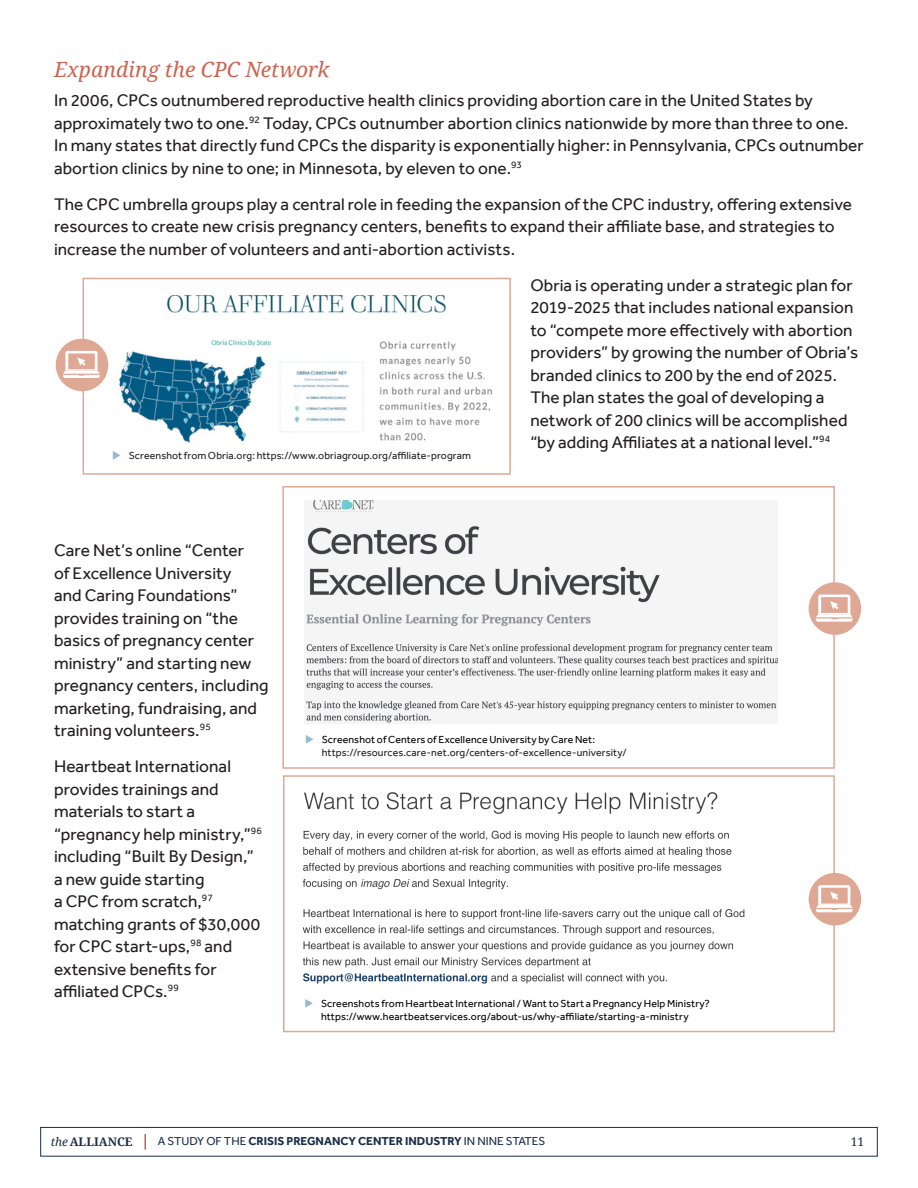
<style>
.page{position:relative;width:918px;height:1188px;background:#fff}
.page>*{position:absolute;margin:0;border:0;box-sizing:border-box;transform-origin:0 0}
.Subhead{font:italic 21px "Droid Serif";letter-spacing:-.005em;color:#cd6351}
.Report_Body{font:17.25px/22.5px "Effra";letter-spacing:.005em;color:#231f20}
.t1{font:12px "Droid Serif";color:#1a2d48}
.t2{font:700 11.85px "Effra";color:#1a2d48}
.t3{font:700 11.85px "Droid Serif";color:#1a2d48}
.t4{font:10.5px/12.6px "Effra";letter-spacing:.01em;color:#231f20}
.t5{font:10.5px/12.6px "Effra";letter-spacing:.01em;color:#000}
.s1{color:#000}
.s2{font-weight:400;font-style:italic}
.s3{font-weight:400}
</style>
<div class="page">
<div style="left:40px;top:1127px;width:838px;height:29px;border:1px solid #1a2d48"></div>
<svg style="left:145px;top:1134px;width:1px;height:16px"></svg>
<svg style="left:82px;top:277px;width:429px;height:198px"></svg>
<div style="left:56px;top:339px;width:52px;height:52px;background:#dfa895;border-radius:50%"></div>
<svg style="left:63px;top:351px;width:37px;height:27px"></svg>
<svg style="left:282px;top:486px;width:553px;height:283px"></svg>
<div style="left:809px;top:582px;width:52px;height:53px;background:#dfa895;border-radius:50%"></div>
<svg style="left:816px;top:595px;width:37px;height:27px"></svg>
<svg style="left:283px;top:775px;width:553px;height:258px"></svg>
<div style="left:809px;top:873px;width:52px;height:52px;background:#dfa895;border-radius:50%"></div>
<svg style="left:816px;top:885px;width:37px;height:27px"></svg>
<svg style="left:113px;top:450px;width:8px;height:9px"></svg>
<svg style="left:306px;top:735px;width:8px;height:9px"></svg>
<svg style="left:305px;top:999px;width:8px;height:8px"></svg>
<p class="Subhead" style="left:54px;top:55px;width:277px">Expanding the CPC Network</p>
<p class="Report_Body" style="left:54px;top:89px;width:811px">In 2006, CPCs outnumbered reproductive health clinics providing abortion care in the United States by approximately two to one.<sup>92</sup> Today, CPCs outnumber abortion clinics nationwide by more than three to one.<br>In many states that directly fund CPCs the disparity is exponentially higher: in Pennsylvania, CPCs outnumber abortion clinics by nine to one; in Minnesota, by eleven to one.<sup>93</sup></p>
<p class="Report_Body" style="left:54px;top:192px;width:800px">The CPC umbrella groups play a central role in feeding the expansion of the CPC industry, offering extensive resources to create new crisis pregnancy centers, benefits to expand their affiliate base, and strategies to increase the number of volunteers and anti-abortion activists.</p>
<p class="Report_Body" style="left:530px;top:273px;width:329px">Obria is operating under a strategic plan for 2019-2025 that includes national expansion to “compete more effectively with abortion providers” by growing the number of Obria’s branded clinics to 200 by the end of 2025.<br>The plan states the goal of developing a network of 200 clinics will be accomplished “by adding Affiliates at a national level.”<sup>94</sup></p>
<p class="t4" style="left:129px;top:449px;width:344px">Screenshot from Obria.org: https://www.obriagroup.org/affiliate-program</p>
<p class="Report_Body" style="left:54px;top:539px;width:216px">Care Net’s online “Center<br>of Excellence University<br>and Caring Foundations” provides training on “the basics of pregnancy center ministry” and starting new pregnancy centers, including marketing, fundraising, and training volunteers.<sup>95</sup></p>
<p class="Report_Body" style="left:54px;top:755px;width:210px">Heartbeat International provides trainings and materials to start a “pregnancy help ministry,”<sup>96 </sup>including “Built By Design,” a new guide starting<br>a CPC from scratch,<sup>97 </sup>matching grants of $30,000 for CPC start-ups,<sup>98</sup> and extensive benefits for affiliated CPCs.<sup>99</sup></p>
<p class="t4" style="left:322px;top:733px;width:306px"><span class="s1">Screenshot of Centers of Excellence University by Care Net: </span>https://resources.care-net.org/centers-of-excellence-university/</p>
<p class="t5" style="left:321px;top:997px;width:390px">Screenshots from Heartbeat International / Want to Start a Pregnancy Help Ministry? https://www.heartbeatservices.org/about-us/why-affiliate/starting-a-ministry</p>
<p class="t3" style="left:51px;top:1134px;width:83px"><span class="s2">the</span>ALLIANCE</p>
<p class="t2" style="left:158px;top:1134px;width:389px"><span class="s3">A STUDY OF THE</span> CRISIS PREGNANCY CENTER INDUSTRY <span class="s3">IN NINE STATES</span></p>
<p class="t1" style="left:851px;top:1134px;width:15px">11</p>
</div>
